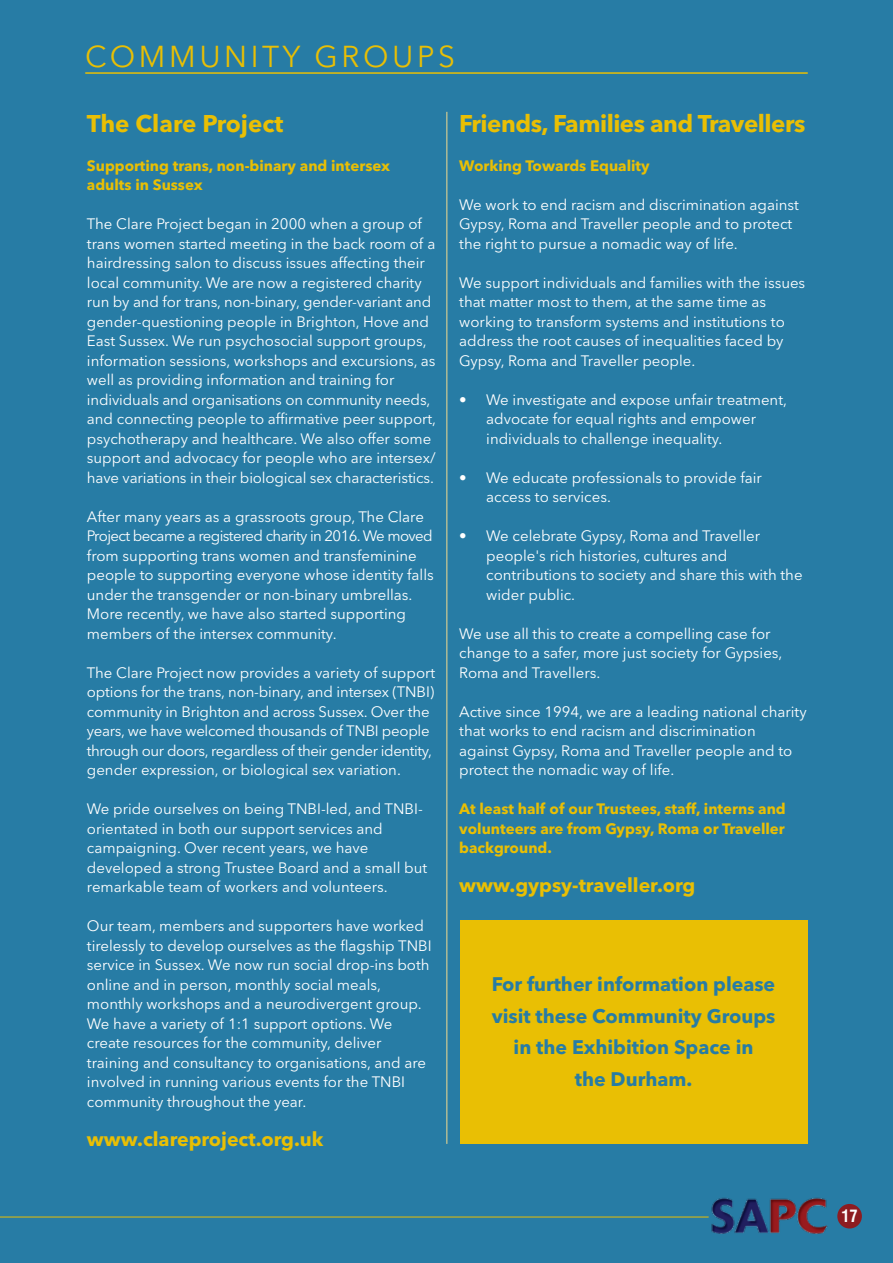
<style>
.page{position:relative;width:893px;height:1263px;background:#277ca5}
.page>*{position:absolute;margin:0;border:0;box-sizing:border-box;transform-origin:0 0}
.t1{font:30px "Avenir Next LT Pro";letter-spacing:.12em;color:#e9bf04}
.t2{font:700 24px "Avenir Next LT Pro";letter-spacing:-.02em;color:#e9bf04}
.t3{font:700 24px "Avenir Next LT Pro";color:#e9bf04}
.t4{font:700 19.5px/31.5px "Avenir Next LT Pro";color:#277ca5;text-align:center}
.t5{font:700 19.5px "Avenir Next LT Pro";color:#e9bf04}
.t6{font:700 condensed 16.5px "Swiss 721 BT";color:#fff}
.t7{font:15px/19.5px "Avenir Next LT Pro";color:#fff}
.t8{font:700 15px/19.5px "Avenir Next LT Pro";color:#e9bf04}
</style>
<div class="page">
<hr style="left:85px;top:72px;width:723px;height:2px;background:#e9bf04">
<div style="left:460px;top:920px;width:347px;height:224px;background:#e9bf04"></div>
<hr style="left:446px;top:112px;width:1px;height:1032px;background:#f4da8d">
<hr style="left:0;top:1216px;width:709px;height:1px;background:#e9bf04">
<img style="left:706px;top:1197px;width:122px;height:37px">
<div style="left:837px;top:1204px;width:25px;height:24px;background:#8d1c21;border-radius:50%"></div>
<h1 class="t1" style="left:85px;top:39px;width:371px">COMMUNITY GROUPS</h1>
<h2 class="t3" style="left:87px;top:108px;width:198px">The Clare Project</h2>
<p class="t8" style="left:87px;top:155px;width:304px">Supporting trans, non-binary and intersex adults in Sussex</p>
<p class="t7" style="left:87px;top:214px;width:351px">The Clare Project began in 2000 when a group of trans women started meeting in the back room of a hairdressing salon to discuss issues affecting their local community. We are now a registered charity run by and for trans, non-binary, gender-variant and gender-questioning people in Brighton, Hove and East Sussex. We run psychosocial support groups, information sessions, workshops and excursions, as well as providing information and training for individuals and organisations on community needs, and connecting people to affirmative peer support, psychotherapy and healthcare. We also offer some support and advocacy for people who are intersex/ have variations in their biological sex characteristics.</p>
<p class="t7" style="left:87px;top:506px;width:348px">After many years as a grassroots group, The Clare Project became a registered charity in 2016. We moved from supporting trans women and transfeminine people to supporting everyone whose identity falls under the transgender or non-binary umbrellas.<br>More recently, we have also started supporting members of the intersex community.</p>
<p class="t7" style="left:87px;top:662px;width:350px">The Clare Project now provides a variety of support options for the trans, non-binary, and intersex (TNBI) community in Brighton and across Sussex. Over the years, we have welcomed thousands of TNBI people through our doors, regardless of their gender identity, gender expression, or biological sex variation.</p>
<p class="t7" style="left:87px;top:799px;width:342px">We pride ourselves on being TNBI-led, and TNBI&shy;orientated in both our support services and campaigning. Over recent years, we have developed a strong Trustee Board and a small but remarkable team of workers and volunteers.</p>
<p class="t7" style="left:87px;top:916px;width:346px">Our team, members and supporters have worked tirelessly to develop ourselves as the flagship TNBI service in Sussex. We now run social drop-ins both online and in person, monthly social meals, monthly workshops and a neurodivergent group.<br>We have a variety of 1:1 support options. We create resources for the community, deliver training and consultancy to organisations, and are involved in running various events for the TNBI community throughout the year.</p>
<h3 class="t5" style="left:87px;top:1127px;width:238px">www.clareproject.org.uk</h3>
<h2 class="t2" style="left:459px;top:108px;width:348px">Friends, Families and Travellers</h2>
<p class="t8" style="left:459px;top:155px;width:192px">Working Towards Equality</p>
<p class="t7" style="left:459px;top:195px;width:341px">We work to end racism and discrimination against<br>Gypsy, Roma and Traveller people and to protect the right to pursue a nomadic way of life.</p>
<p class="t7" style="left:459px;top:273px;width:348px">We support individuals and families with the issues that matter most to them, at the same time as working to transform systems and institutions to address the root causes of inequalities faced by Gypsy, Roma and Traveller people.</p>
<p class="t7" style="left:486px;top:390px;width:302px;text-indent:-27px">• We investigate and expose unfair treatment, advocate for equal rights and empower individuals to challenge inequality.</p>
<p class="t7" style="left:486px;top:468px;width:277px;text-indent:-27px">• We educate professionals to provide fair access to services.</p>
<p class="t7" style="left:486px;top:526px;width:318px;text-indent:-27px">• We celebrate Gypsy, Roma and Traveller people's rich histories, cultures and contributions to society and share this with the wider public.</p>
<p class="t7" style="left:459px;top:624px;width:325px">We use all this to create a compelling case for change to a safer, more just society for Gypsies,<br>Roma and Travellers.</p>
<p class="t7" style="left:459px;top:702px;width:349px">Active since 1994, we are a leading national charity that works to end racism and discrimination against Gypsy, Roma and Traveller people and to protect the nomadic way of life.</p>
<p class="t8" style="left:459px;top:799px;width:328px;text-align:justify">At least half of our Trustees, staff, interns and volunteers are from Gypsy, Roma or Traveller background.</p>
<h3 class="t5" style="left:459px;top:873px;width:238px">www.gypsy-traveller.org</h3>
<h3 class="t4" style="left:492px;top:968px;width:285px">For further information please visit these Community Groups in the Exhibition Space in<br>the Durham.</h3>
<p class="t6" style="left:841px;top:1206px;width:18px">17</p>
</div>
